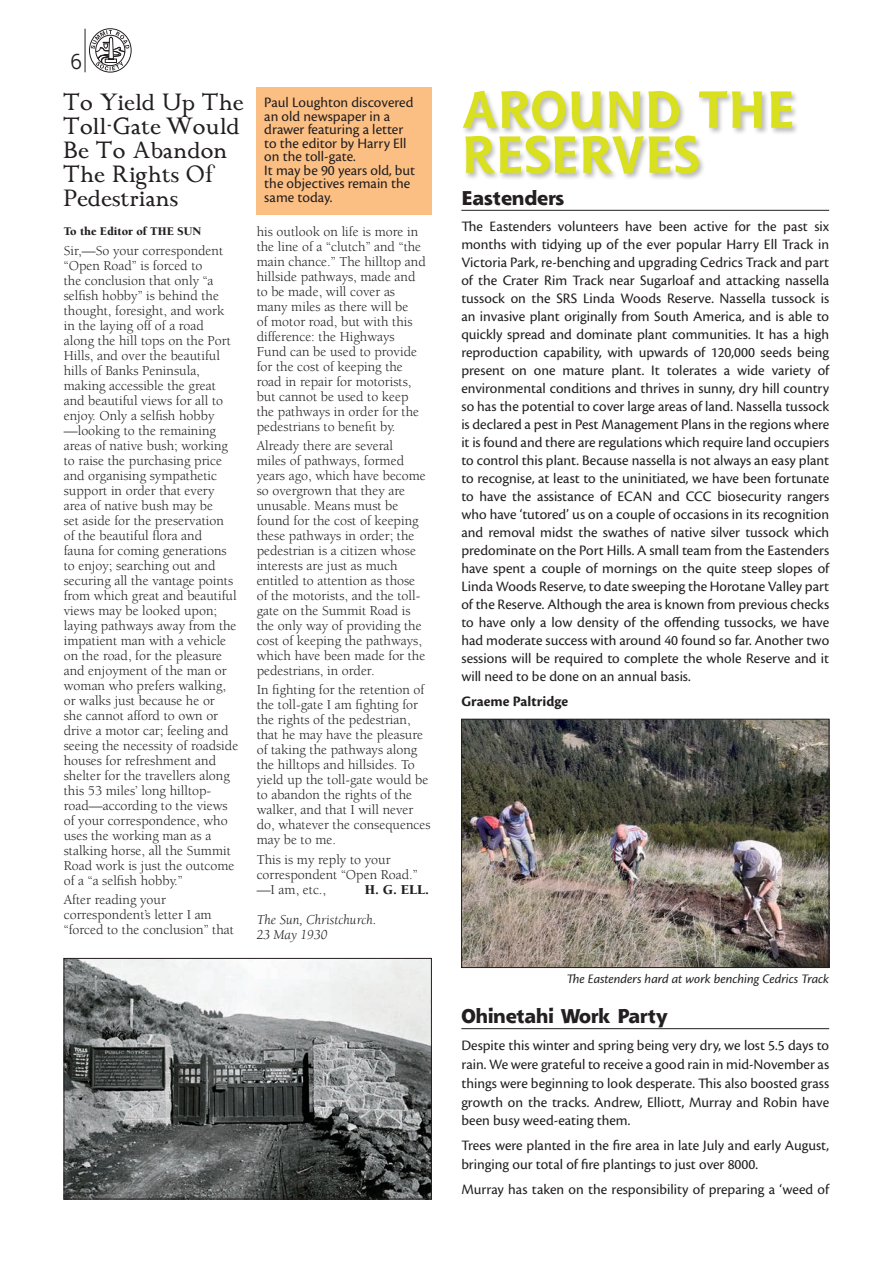
<style>
.page{position:relative;width:893px;height:1263px;background:#fff}
.page>*{position:absolute;margin:0;border:0;box-sizing:border-box;transform-origin:0 0}
.Body_Text_Cronos{font:700 51px/45px "Shannon";color:#d9e01f}
.Body_Text_Cronos-2{font:25.5px/24px "Chanticleer Roman";color:#231f20}
.t1{font:21px "Shannon";color:#231f20}
.Headers{font:800 19.5px "Shannon";color:#231f20}
.Headers_2{font:800 19.5px "Shannon";color:#231f20}
.Body_Text_Cronos-3{font:15px/18px "Cronos Pro";color:#231f20}
.Body_Text_Cronos-4{font:700 15px "Cronos Pro";letter-spacing:.005em;color:#231f20}
.Captions__old{font:13.95px/15px "Berkeley";color:#231f20}
.Captions__old-2{font:italic 13.95px "Berkeley";color:#231f20}
.Captions__old-3{font:900 13.95px "Berkeley";color:#231f20}
.captions_2{font:italic 13.5px "Cronos Pro";letter-spacing:-.005em;color:#231f20}
.Captions__old-4{font:900 12px "Berkeley";color:#231f20}
</style>
<div class="page">
<div style="left:89px;top:29px;width:42px;height:43px;border:1px solid #231f20;border-radius:50%"></div>
<svg style="left:91px;top:30px;width:38px;height:41px"></svg>
<hr style="left:85px;top:29px;width:1px;height:43px;background:#231f20">
<hr style="left:461px;top:1028px;width:368px;height:1px;background:#231f20">
<hr style="left:461px;top:210px;width:368px;height:1px;background:#231f20">
<div style="left:461px;top:90px;width:338px;height:91px;background:#231f20;opacity:.3"></div>
<img style="left:463px;top:721px;width:364px;height:245px">
<div style="left:461px;top:719px;width:368px;height:249px;border:1px solid #231f20"></div>
<img style="left:66px;top:960px;width:364px;height:237px">
<div style="left:64px;top:958px;width:368px;height:241px;border:1px solid #231f20"></div>
<div style="left:256px;top:87px;width:176px;height:128px;background:#fcbf83"></div>
<h3 class="t1" style="left:70px;top:48px;width:14px">6</h3>
<p class="Body_Text_Cronos-2" style="left:64px;top:91px;width:182px">To Yield Up The<br>Toll-Gate Would<br>Be To Abandon<br>The Rights Of<br>Pedestrians</p>
<p class="Captions__old-4" style="left:64px;top:225px;width:139px">To the Editor of THE SUN</p>
<p class="Captions__old" style="left:64px;top:243px;width:176px">Sir,—So your correspondent “Open Road” is forced to<br>the conclusion that only “a selfish hobby” is behind the thought, foresight, and work in the laying off of a road<br>along the hill tops on the Port<br>Hills, and over the beautiful hills of Banks Peninsula, making accessible the great and beautiful views for all to enjoy. Only a selfish hobby —looking to the remaining areas of native bush; working to raise the purchasing price and organising sympathetic support in order that every area of native bush may be<br>set aside for the preservation<br>of the beautiful flora and<br>fauna for coming generations to enjoy; searching out and securing all the vantage points from which great and beautiful views may be looked upon; laying pathways away from the impatient man with a vehicle on the road, for the pleasure and enjoyment of the man or woman who prefers walking, or walks just because he or<br>she cannot afford to own or drive a motor car; feeling and seeing the necessity of roadside houses for refreshment and shelter for the travellers along this 53 miles’ long hilltop&shy;road—according to the views of your correspondence, who uses the working man as a stalking horse, all the Summit<br>Road work is just the outcome of a “a selfish hobby.”</p>
<p class="Captions__old" style="left:64px;top:892px;width:172px">After reading your correspondent’s letter I am “forced to the conclusion” that</p>
<p class="Body_Text_Cronos-3" style="left:264px;top:96px;width:151px;line-height:13.5px">Paul Loughton discovered an old newspaper in a drawer featuring a letter</p>
<p class="Body_Text_Cronos-3" style="left:264px;top:136px;width:144px;line-height:13.5px">to the editor by Harry Ell on the toll-gate.</p>
<p class="Body_Text_Cronos-3" style="left:264px;top:163px;width:152px;line-height:13.5px">It may be 90 years old, but the objectives remain the same today.</p>
<p class="Captions__old" style="left:257px;top:224px;width:171px">his outlook on life is more in the line of a “clutch” and “the main chance.” The hilltop and hillside pathways, made and to be made, will cover as many miles as there will be<br>of motor road, but with this difference: the Highways<br>Fund can be used to provide for the cost of keeping the road in repair for motorists, but cannot be used to keep the pathways in order for the pedestrians to benefit by.</p>
<p class="Captions__old" style="left:257px;top:438px;width:171px">Already there are several miles of pathways, formed years ago, which have become so overgrown that they are unusable. Means must be found for the cost of keeping these pathways in order; the pedestrian is a citizen whose interests are just as much entitled to attention as those of the motorists, and the toll&shy;gate on the Summit Road is the only way of providing the cost of keeping the pathways, which have been made for the pedestrians, in order.</p>
<p class="Captions__old" style="left:257px;top:683px;width:175px">In fighting for the retention of the toll-gate I am fighting for the rights of the pedestrian, that he may have the pleasure of taking the pathways along the hilltops and hillsides. To yield up the toll-gate would be to abandon the rights of the walker, and that I will never do, whatever the consequences may be to me.</p>
<p class="Captions__old" style="left:257px;top:852px;width:163px">This is my reply to your correspondent “Open Road.” —I am, etc.,</p>
<p class="Captions__old-3" style="left:365px;top:882px;width:66px">H. G. ELL.</p>
<p class="Captions__old-2" style="left:257px;top:912px;width:121px">The Sun, Christchurch.</p>
<p class="Captions__old-2" style="left:257px;top:927px;width:72px">23 May 1930</p>
<p class="Body_Text_Cronos" style="left:461px;top:86px;width:335px">AROUND THE<br>RESERVES</p>
<p class="Headers_2" style="left:461px;top:185px;width:104px">Eastenders</p>
<p class="Body_Text_Cronos-3" style="left:461px;top:217px;width:369px;text-align:justify">The Eastenders volunteers have been active for the past six months with tidying up of the ever popular Harry Ell Track in Victoria Park, re-benching and upgrading Cedrics Track and part of the Crater Rim Track near Sugarloaf and attacking nassella tussock on the SRS Linda Woods Reserve. Nassella tussock is an invasive plant originally from South America, and is able to quickly spread and dominate plant communities. It has a high reproduction capability, with upwards of 120,000 seeds being present on one mature plant. It tolerates a wide variety of environmental conditions and thrives in sunny, dry hill country so has the potential to cover large areas of land. Nassella tussock is declared a pest in Pest Management Plans in the regions where it is found and there are regulations which require land occupiers to control this plant. Because nassella is not always an easy plant to recognise, at least to the uninitiated, we have been fortunate to have the assistance of ECAN and CCC biosecurity rangers who have ‘tutored’ us on a couple of occasions in its recognition and removal midst the swathes of native silver tussock which predominate on the Port Hills. A small team from the Eastenders have spent a couple of mornings on the quite steep slopes of Linda Woods Reserve, to date sweeping the Horotane Valley part of the Reserve. Although the area is known from previous checks to have only a low density of the offending tussocks, we have had moderate success with around 40 found so far. Another two sessions will be required to complete the whole Reserve and it will need to be done on an annual basis.</p>
<p class="Body_Text_Cronos-4" style="left:461px;top:692px;width:108px">Graeme Paltridge</p>
<p class="captions_2" style="left:567px;top:971px;width:264px">The Eastenders hard at work benching Cedrics Track</p>
<p class="Headers" style="left:461px;top:1003px;width:208px">Ohinetahi Work Party</p>
<p class="Body_Text_Cronos-3" style="left:461px;top:1036px;width:369px;line-height:18.8px;text-align:justify">Despite this winter and spring being very dry, we lost 5.5 days to rain. We were grateful to receive a good rain in mid-November as things were beginning to look desperate. This also boosted grass growth on the tracks. Andrew, Elliott, Murray and Robin have been busy weed-eating them.</p>
<p class="Body_Text_Cronos-3" style="left:461px;top:1136px;width:369px;line-height:18.8px">Trees were planted in the fire area in late July and early August, bringing our total of fire plantings to just over 8000.</p>
<p class="Body_Text_Cronos-3" style="left:461px;top:1180px;width:369px">Murray has taken on the responsibility of preparing a ‘weed of</p>
</div>
